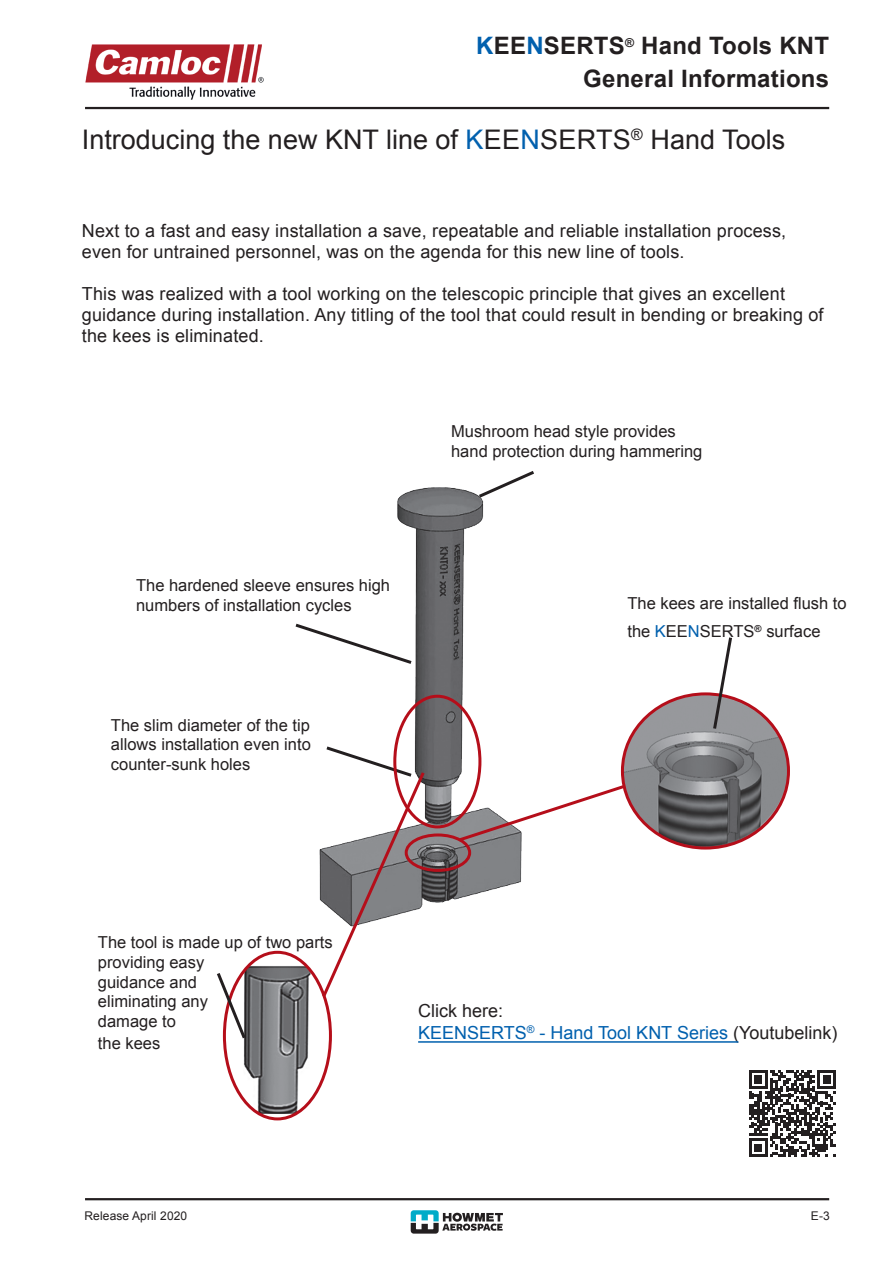
<style>
.page{position:relative;width:893px;height:1263px;background:#fff}
.page>*{position:absolute;margin:0;border:0;box-sizing:border-box;transform-origin:0 0}
.t1{font:27px "Arial";color:#231f20}
.t2{font:700 24px/33px "Arial";letter-spacing:.01em;color:#231f20;text-align:right}
.t3{font:18px/21px "Arial";letter-spacing:.01em;color:#231f20}
.t4{font:18px/21.6px "Arial";color:#0160ae}
.t5{font:16.5px/19.8px "Arial";color:#231f20}
.t6{font:12px "Arial";letter-spacing:.01em;color:#231f20}
.s1{color:#0160ae}
.s2{color:#231f20}
</style>
<div class="page">
<svg style="left:411px;top:1210px;width:92px;height:23px"></svg>
<hr style="left:85px;top:1198px;width:744px;height:2px;background:#231f20">
<hr style="left:85px;top:107px;width:744px;height:2px;background:#231f20">
<img style="left:85px;top:44px;width:179px;height:56px">
<img style="left:243px;top:963px;width:67px;height:151px">
<div style="left:223px;top:951px;width:109px;height:169px;border:3px solid #b50e1a;border-radius:50%"></div>
<img style="left:319px;top:487px;width:203px;height:416px">
<hr style="left:418px;top:1041px;width:320px;height:2px;background:#0160ae">
<svg style="left:456px;top:782px;width:166px;height:62px"></svg>
<svg style="left:295px;top:621px;width:120px;height:45px"></svg>
<svg style="left:476px;top:471px;width:58px;height:29px"></svg>
<svg style="left:320px;top:744px;width:107px;height:256px"></svg>
<svg style="left:217px;top:970px;width:31px;height:72px"></svg>
<div style="left:393px;top:695px;width:88px;height:133px;border:3px solid #b50e1a;border-radius:50%"></div>
<img style="left:622px;top:695px;width:166px;height:153px">
<svg style="left:711px;top:637px;width:23px;height:95px"></svg>
<div style="left:405px;top:833px;width:66px;height:39px;border:3px solid #b50e1a;border-radius:50%"></div>
<svg style="left:749px;top:1070px;width:87px;height:87px"></svg>
<h2 class="t2" style="left:476px;top:30px;width:354px"><span class="s1">K</span>EE<span class="s1">N</span>SERTS<sup>®</sup> Hand Tools KNT<br>General Informations</h2>
<h1 class="t1" style="left:82px;top:122px;width:705px">Introducing the new KNT line of <span class="s1">K</span>EE<span class="s1">N</span>SERTS<sup>®</sup> Hand Tools</h1>
<p class="t3" style="left:82px;top:221px;width:706px">Next to a fast and easy installation a save, repeatable and reliable installation process, even for untrained personnel, was on the agenda for this new line of tools.</p>
<p class="t3" style="left:82px;top:284px;width:743px">This was realized with a tool working on the telescopic principle that gives an excellent guidance during installation. Any titling of the tool that could result in bending or breaking of the kees is eliminated.</p>
<p class="t5" style="left:136px;top:575px;width:256px">The hardened sleeve ensures high numbers of installation cycles</p>
<p class="t5" style="left:111px;top:715px;width:201px;text-align:justify">The slim diameter of the tip allows installation even into counter-sunk holes</p>
<p class="t5" style="left:451px;top:421px;width:253px">Mushroom head style provides hand protection during hammering</p>
<p class="t5" style="left:627px;top:589px;width:221px;line-height:28.5px">The kees are installed flush to the <span class="s1">K</span>EE<span class="s1">N</span>SERTS<sup>®</sup> surface</p>
<p class="t5" style="left:98px;top:932px;width:236px">The tool is made up of two parts providing easy<br>guidance and<br>eliminating any<br>damage to</p>
<p class="t5" style="left:98px;top:1033px;width:64px">the kees</p>
<p class="t4" style="left:418px;top:1000px;width:421px"><span class="s2">Click here:<br></span>KEENSERTS<sup>®</sup> - Hand Tool KNT Series <span class="s2">(Youtubelink)</span></p>
<p class="t6" style="left:85px;top:1208px;width:104px">Release April 2020</p>
<p class="t6" style="left:811px;top:1208px;width:20px">E-3</p>
</div>
